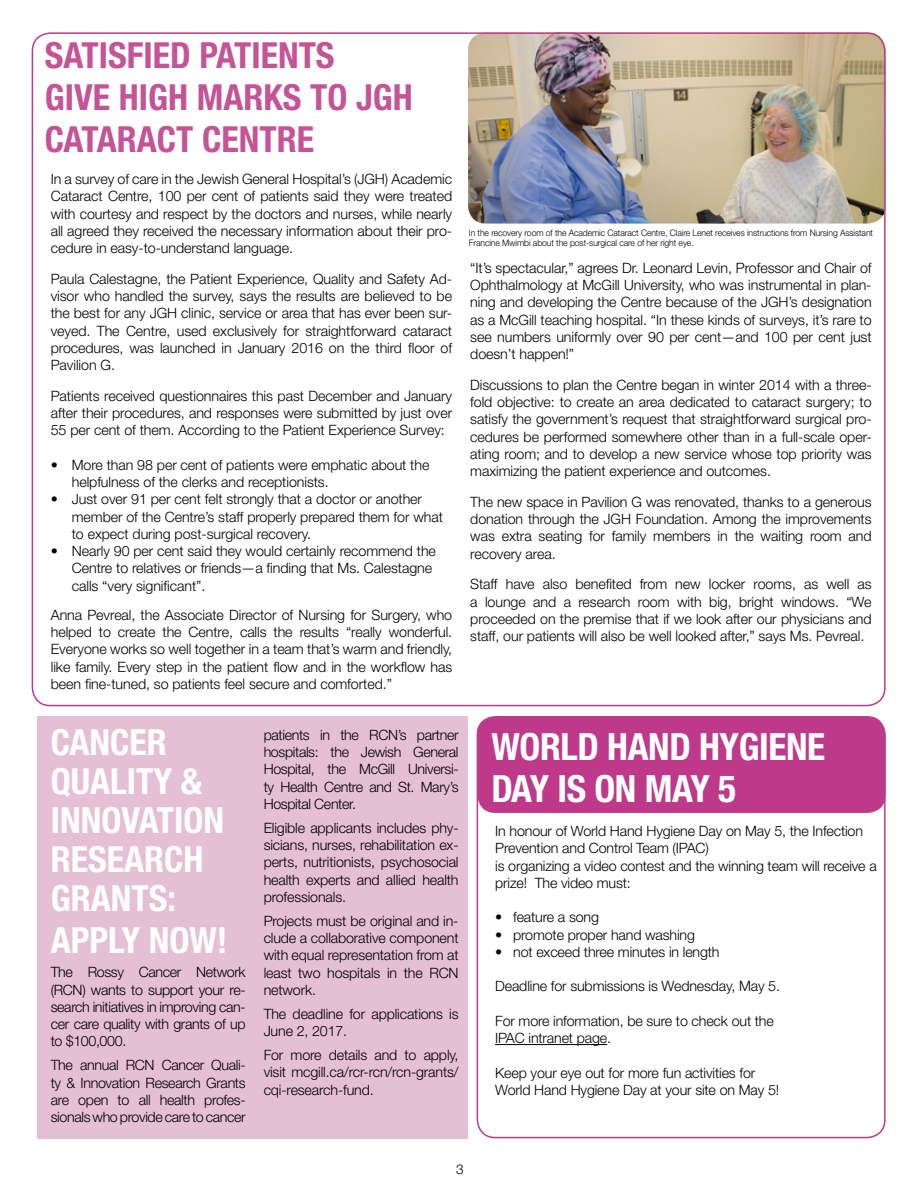
<style>
.page{position:relative;width:918px;height:1188px;background:#fff}
.page>*{position:absolute;margin:0;border:0;box-sizing:border-box;transform-origin:0 0}
.t1{font:700 condensed 37.5px/42px "Helvetica Neue LT Std";letter-spacing:-.01em;color:#fff}
.t2{font:700 condensed 36px/42px "Helvetica Neue LT Std";color:#c45495}
.t3{font:700 condensed 36px/40px "Helvetica Neue LT Std";color:#fff}
.t4{font:300 14.25px/17.2px "Helvetica Neue LT Std";letter-spacing:-.01em;color:#000;text-align:justify}
.t5{font:300 13.5px "Helvetica Neue LT Std";color:#000}
.t6{font:300 9px/10.5px "Helvetica Neue LT Std";letter-spacing:-.01em;color:#000;scale:.96 1}
</style>
<div class="page">
<div style="left:38px;top:716px;width:430px;height:422px;background:#e5bfd4"></div>
<img style="left:468px;top:32px;width:415px;height:192px">
<div style="left:477px;top:717px;width:409px;height:96px;background:#be398a;border-radius:18px"></div>
<div style="left:477px;top:716px;width:409px;height:422px;border:2px solid #be398a;border-radius:18px"></div>
<hr style="left:495px;top:1044px;width:112px;height:1px;background:#000">
<h2 class="t2" style="left:45px;top:34px;width:331px">SATISFIED PATIENTS<br>GIVE HIGH MARKS TO JGH<br>CATARACT CENTRE</h2>
<p class="t4" style="left:51px;top:170px;width:403px">In a survey of care in the Jewish General Hospital’s (JGH) Academic Cataract Centre, 100 per cent of patients said they were treated with courtesy and respect by the doctors and nurses, while nearly all agreed they received the necessary information about their pro&shy;cedure in easy-to-understand language.</p>
<p class="t4" style="left:51px;top:270px;width:403px">Paula Calestagne, the Patient Experience, Quality and Safety Ad&shy;visor who handled the survey, says the results are believed to be the best for any JGH clinic, service or area that has ever been sur&shy;veyed. The Centre, used exclusively for straightforward cataract procedures, was launched in January 2016 on the third floor of Pavilion G.</p>
<p class="t4" style="left:51px;top:387px;width:403px">Patients received questionnaires this past December and January after their procedures, and responses were submitted by just over 55 per cent of them. According to the Patient Experience Survey:</p>
<p class="t4" style="left:72px;top:456px;width:359px;text-indent:-21px">• More than 98 per cent of patients were emphatic about the helpfulness of the clerks and receptionists.</p>
<p class="t4" style="left:72px;top:490px;width:373px;text-align:left;text-indent:-21px">• Just over 91 per cent felt strongly that a doctor or another member of the Centre’s staff properly prepared them for what to expect during post-surgical recovery.</p>
<p class="t4" style="left:72px;top:542px;width:366px;text-align:left;text-indent:-21px">• Nearly 90 per cent said they would certainly recommend the<br>Centre to relatives or friends—a finding that Ms. Calestagne calls “very significant”.</p>
<p class="t4" style="left:51px;top:606px;width:403px">Anna Pevreal, the Associate Director of Nursing for Surgery, who helped to create the Centre, calls the results “really wonderful.<br>Everyone works so well together in a team that’s warm and friendly, like family. Every step in the patient flow and in the workflow has been fine-tuned, so patients feel secure and comforted.”</p>
<p class="t6" style="left:469px;top:227px;width:423px">In the recovery room of the Academic Cataract Centre, Claire Lenet receives instructions from Nursing Assistant<br>Francine Mwimbi about the post-surgical care of her right eye.</p>
<p class="t4" style="left:470px;top:259px;width:403px">“It’s spectacular,” agrees Dr. Leonard Levin, Professor and Chair of Ophthalmology at McGill University, who was instrumental in plan&shy;ning and developing the Centre because of the JGH’s designation as a McGill teaching hospital. “In these kinds of surveys, it’s rare to see numbers uniformly over 90 per cent—and 100 per cent just doesn’t happen!”</p>
<p class="t4" style="left:470px;top:376px;width:403px">Discussions to plan the Centre began in winter 2014 with a three&shy;fold objective: to create an area dedicated to cataract surgery; to satisfy the government’s request that straightforward surgical pro&shy;cedures be performed somewhere other than in a full-scale oper&shy;ating room; and to develop a new service whose top priority was maximizing the patient experience and outcomes.</p>
<p class="t4" style="left:470px;top:493px;width:403px">The new space in Pavilion G was renovated, thanks to a generous donation through the JGH Foundation. Among the improvements was extra seating for family members in the waiting room and recovery area.</p>
<p class="t4" style="left:470px;top:575px;width:403px">Staff have also benefited from new locker rooms, as well as a lounge and a research room with big, bright windows. “We proceeded on the premise that if we look after our physicians and staff, our patients will also be well looked after,” says Ms. Pevreal.</p>
<h2 class="t3" style="left:51px;top:722px;width:153px;line-height:39px">CANCER<br>QUALITY &amp;<br>INNO</h2>
<h2 class="t3" style="left:51px;top:800px;width:178px;text-indent:71px">VATION<br>RESEARCH<br>GRANTS:<br>APPLY NOW!</h2>
<p class="t4" style="left:51px;top:963px;width:196px">The Rossy Cancer Network (RCN) wants to support your re&shy;search initiatives in improving can&shy;cer care quality with grants of up to $100,000.</p>
<p class="t4" style="left:51px;top:1056px;width:196px">The annual RCN Cancer Quali&shy;ty &amp; Innovation Research Grants are open to all health profes&shy;sionals who provide care to cancer</p>
<p class="t4" style="left:264px;top:726px;width:196px">patients in the RCN’s partner hospitals: the Jewish General Hospital, the McGill Universi&shy;ty Health Centre and St. Mary’s Hospital Center.</p>
<p class="t4" style="left:264px;top:819px;width:196px">Eligible applicants includes phy&shy;sicians, nurses, rehabilitation ex&shy;perts, nutritionists, psychosocial health experts and allied health professionals.</p>
<p class="t4" style="left:264px;top:912px;width:196px">Projects must be original and in&shy;clude a collaborative component with equal representation from at least two hospitals in the RCN network.</p>
<p class="t4" style="left:264px;top:1005px;width:196px">The deadline for applications is<br>June 2, 2017.</p>
<p class="t4" style="left:264px;top:1046px;width:196px">For more details and to apply, visit mcgill.ca/rcr-rcn/rcn-grants/ cqi-research-fund.</p>
<h1 class="t1" style="left:491px;top:725px;width:335px">WORLD HAND HYGIENE<br>DAY IS ON MAY 5</h1>
<p class="t4" style="left:495px;top:822px;width:383px;text-align:left">In honour of World Hand Hygiene Day on May 5, the Infection Prevention and Control Team (IPAC)<br>is organizing a video contest and the winning team will receive a prize! The video must:</p>
<p class="t4" style="left:495px;top:908px;width:105px">• feature a song</p>
<p class="t4" style="left:495px;top:926px;width:201px">• promote proper hand washing</p>
<p class="t4" style="left:495px;top:943px;width:226px">• not exceed three minutes in length</p>
<p class="t4" style="left:495px;top:977px;width:286px">Deadline for submissions is Wednesday, May 5.</p>
<p class="t4" style="left:495px;top:1012px;width:280px">For more information, be sure to check out the<br>IPAC intranet page.</p>
<p class="t4" style="left:495px;top:1064px;width:286px">Keep your eye out for more fun activities for<br>World Hand Hygiene Day at your site on May 5!</p>
<p class="t5" style="left:456px;top:1161px;width:9px">3</p>
</div>
